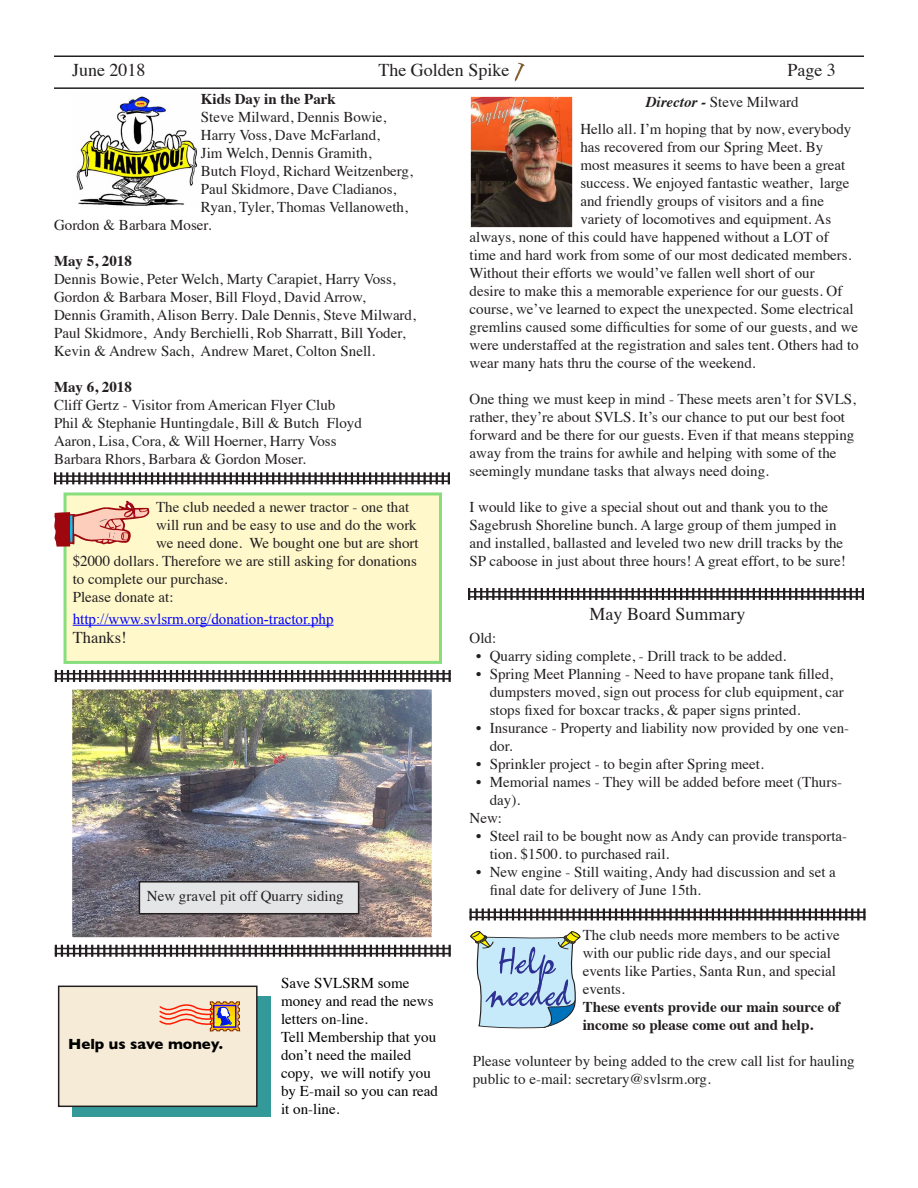
<style>
.page{position:relative;width:918px;height:1188px;background:#fff}
.page>*{position:absolute;margin:0;border:0;box-sizing:border-box;transform-origin:0 0}
.t1{font:18px "Times";color:#231f20}
.t2{font:16.5px "Times";color:#231f20}
.t3{font:15px/18px "Times";color:#231f20}
.t4{font:15px/18px "Times";color:#000}
.t5{font:700 15px/18px "Times";color:#231f20}
.t6{font:15px "Times New Roman";color:#00f}
.t7{font:700 15px "Gill Sans";color:#000}
.s1{font-weight:700;font-style:italic}
</style>
<div class="page">
<hr style="left:54px;top:56px;width:810px;height:1px;background:#231f20">
<hr style="left:54px;top:87px;width:810px;height:2px;background:#231f20">
<img style="left:514px;top:63px;width:11px;height:19px">
<svg style="left:54px;top:472px;width:396px;height:12px"></svg>
<hr style="left:54px;top:475px;width:396px;height:2px;background:#231f20">
<hr style="left:54px;top:480px;width:396px;height:2px;background:#231f20">
<svg style="left:55px;top:670px;width:396px;height:12px"></svg>
<hr style="left:55px;top:673px;width:396px;height:1px;background:#231f20">
<hr style="left:55px;top:678px;width:396px;height:2px;background:#231f20">
<img style="left:76px;top:96px;width:122px;height:110px">
<svg style="left:468px;top:588px;width:396px;height:12px"></svg>
<hr style="left:468px;top:591px;width:396px;height:1px;background:#231f20">
<hr style="left:468px;top:596px;width:396px;height:2px;background:#231f20">
<div style="left:64px;top:492px;width:378px;height:172px;background:#fff8ca"></div>
<hr style="left:73px;top:625px;width:261px;height:1px;background:#00f">
<svg style="left:54px;top:501px;width:95px;height:46px"></svg>
<img style="left:472px;top:98px;width:99px;height:128px">
<div style="left:469px;top:95px;width:105px;height:134px;border:2px solid #fff"></div>
<img style="left:74px;top:691px;width:356px;height:245px">
<div style="left:71px;top:688px;width:362px;height:251px;border:2px solid #fff"></div>
<div style="left:139px;top:882px;width:220px;height:32px;background:#e4e5e7"></div>
<div style="left:139px;top:881px;width:220px;height:33px;border:2px solid #231f20"></div>
<div style="left:72px;top:997px;width:198px;height:120px;background:#399"></div>
<div style="left:58px;top:986px;width:200px;height:121px;background:#f5ebd6;border:1px solid #231f20"></div>
<svg style="left:159px;top:1001px;width:81px;height:31px"></svg>
<svg style="left:55px;top:945px;width:396px;height:12px"></svg>
<hr style="left:55px;top:948px;width:396px;height:1px;background:#231f20">
<hr style="left:55px;top:953px;width:396px;height:1px;background:#231f20">
<svg style="left:470px;top:908px;width:396px;height:12px"></svg>
<hr style="left:470px;top:911px;width:396px;height:2px;background:#231f20">
<hr style="left:470px;top:917px;width:396px;height:1px;background:#231f20">
<svg style="left:470px;top:931px;width:110px;height:97px"></svg>
<p class="t1" style="left:72px;top:53px;width:75px">June 2018</p>
<p class="t1" style="left:379px;top:53px;width:132px">The Golden Spike</p>
<p class="t1" style="left:788px;top:53px;width:50px">Page 3</p>
<p class="t5" style="left:201px;top:88px;width:137px">Kids Day in the Park</p>
<p class="t3" style="left:201px;top:106px;width:187px">Steve Milward, Dennis Bowie,</p>
<p class="t3" style="left:201px;top:124px;width:180px">Harry Voss, Dave McFarland,</p>
<p class="t3" style="left:201px;top:142px;width:172px">Jim Welch, Dennis Gramith,</p>
<p class="t3" style="left:201px;top:160px;width:213px">Butch Floyd, Richard Weitzenberg,</p>
<p class="t3" style="left:201px;top:178px;width:197px">Paul Skidmore, Dave Cladianos,</p>
<p class="t3" style="left:201px;top:196px;width:208px">Ryan, Tyler, Thomas Vellanoweth,</p>
<p class="t3" style="left:54px;top:214px;width:159px">Gordon &amp; Barbara Moser.</p>
<p class="t5" style="left:54px;top:250px;width:79px">May 5, 2018</p>
<p class="t3" style="left:54px;top:268px;width:363px">Dennis Bowie, Peter Welch, Marty Carapiet, Harry Voss, Gordon &amp; Barbara Moser, Bill Floyd, David Arrow,<br>Dennis Gramith, Alison Berry. Dale Dennis, Steve Milward, Paul Skidmore, Andy Berchielli, Rob Sharratt, Bill Yoder, Kevin &amp; Andrew Sach, Andrew Maret, Colton Snell.</p>
<p class="t5" style="left:54px;top:376px;width:79px">May 6, 2018</p>
<p class="t3" style="left:54px;top:394px;width:309px">Cliff Gertz - Visitor from American Flyer Club Phil &amp; Stephanie Huntingdale, Bill &amp; Butch Floyd Aaron, Lisa, Cora, &amp; Will Hoerner, Harry Voss Barbara Rhors, Barbara &amp; Gordon Moser.</p>
<p class="t3" style="left:156px;top:497px;width:255px">The club needed a newer tractor - one that</p>
<p class="t3" style="left:156px;top:515px;width:262px">will run and be easy to use and do the work</p>
<p class="t3" style="left:156px;top:533px;width:264px">we need done. We bought one but are short</p>
<p class="t3" style="left:73px;top:551px;width:346px">$2000 dollars. Therefore we are still asking for donations</p>
<p class="t3" style="left:73px;top:569px;width:156px">to complete our purchase.</p>
<p class="t3" style="left:73px;top:587px;width:102px">Please donate at:</p>
<p class="t6" style="left:73px;top:609px;width:262px">http://www.svlsrm.org/donation-tractor.php</p>
<p class="t2" style="left:73px;top:622px;width:56px">Thanks!</p>
<p class="t3" style="left:147px;top:885px;width:198px">New gravel pit off Quarry siding</p>
<p class="t7" style="left:68px;top:1032px;width:156px">Help us save money.</p>
<p class="t4" style="left:281px;top:973px;width:159px">Save SVLSRM some money and read the news letters on-line.<br>Tell Membership that you don’t need the mailed copy, we will notify you by E-mail so you can read it on-line.</p>
<p class="t3" style="left:646px;top:91px;width:154px"><span class="s1">Director -</span> Steve Milward</p>
<p class="t3" style="left:580px;top:119px;width:273px">Hello all. I’m hoping that by now, everybody</p>
<p class="t3" style="left:580px;top:137px;width:244px">has recovered from our Spring Meet. By</p>
<p class="t3" style="left:580px;top:155px;width:266px">most measures it seems to have been a great</p>
<p class="t3" style="left:580px;top:173px;width:271px">success. We enjoyed fantastic weather, large</p>
<p class="t3" style="left:580px;top:191px;width:245px">and friendly groups of visitors and a fine</p>
<p class="t3" style="left:580px;top:209px;width:252px">variety of locomotives and equipment. As</p>
<p class="t3" style="left:470px;top:227px;width:361px">always, none of this could have happened without a LOT of</p>
<p class="t3" style="left:470px;top:245px;width:384px">time and hard work from some of our most dedicated members.</p>
<p class="t3" style="left:470px;top:263px;width:347px">Without their efforts we would’ve fallen well short of our</p>
<p class="t3" style="left:470px;top:281px;width:374px">desire to make this a memorable experience for our guests. Of</p>
<p class="t3" style="left:470px;top:299px;width:386px">course, we’ve learned to expect the unexpected. Some electrical</p>
<p class="t3" style="left:470px;top:317px;width:390px">gremlins caused some difficulties for some of our guests, and we</p>
<p class="t3" style="left:470px;top:335px;width:391px">were understaffed at the registration and sales tent. Others had to</p>
<p class="t3" style="left:470px;top:353px;width:288px">wear many hats thru the course of the weekend.</p>
<p class="t3" style="left:470px;top:389px;width:388px">One thing we must keep in mind - These meets aren’t for SVLS, rather, they’re about SVLS. It’s our chance to put our best foot forward and be there for our guests. Even if that means stepping away from the trains for awhile and helping with some of the seemingly mundane tasks that always need doing.</p>
<p class="t3" style="left:470px;top:497px;width:378px">I would like to give a special shout out and thank you to the Sagebrush Shoreline bunch. A large group of them jumped in and installed, ballasted and leveled two new drill tracks by the SP caboose in just about three hours! A great effort, to be sure!</p>
<p class="t1" style="left:590px;top:598px;width:157px">May Board Summary</p>
<p class="t3" style="left:470px;top:627px;width:28px">Old:</p>
<p class="t3" style="left:476px;top:645px;width:312px">• Quarry siding complete, - Drill track to be added.</p>
<p class="t3" style="left:490px;top:663px;width:356px;text-indent:-14px">• Spring Meet Planning - Need to have propane tank filled, dumpsters moved, sign out process for club equipment, car stops fixed for boxcar tracks, &amp; paper signs printed.</p>
<p class="t3" style="left:490px;top:717px;width:361px;text-indent:-14px">• Insurance - Property and liability now provided by one ven&shy;dor.</p>
<p class="t3" style="left:476px;top:753px;width:289px">• Sprinkler project - to begin after Spring meet.</p>
<p class="t3" style="left:476px;top:771px;width:368px">• Memorial names - They will be added before meet (Thurs-</p>
<p class="t3" style="left:490px;top:789px;width:32px">day).</p>
<p class="t3" style="left:470px;top:807px;width:34px">New:</p>
<p class="t3" style="left:490px;top:825px;width:359px;text-indent:-14px">• Steel rail to be bought now as Andy can provide transporta&shy;tion. $1500. to purchased rail.</p>
<p class="t3" style="left:490px;top:861px;width:348px;text-indent:-14px">• New engine - Still waiting, Andy had discussion and set a final date for delivery of June 15th.</p>
<p class="t3" style="left:583px;top:925px;width:259px">The club needs more members to be active with our public ride days, and our special events like Parties, Santa Run, and special events.</p>
<p class="t5" style="left:583px;top:996px;width:259px">These events provide our main source of income so please come out and help.</p>
<p class="t3" style="left:473px;top:1051px;width:384px">Please volunteer by being added to the crew call list for hauling public to e-mail: secretary@svlsrm.org.</p>
</div>
